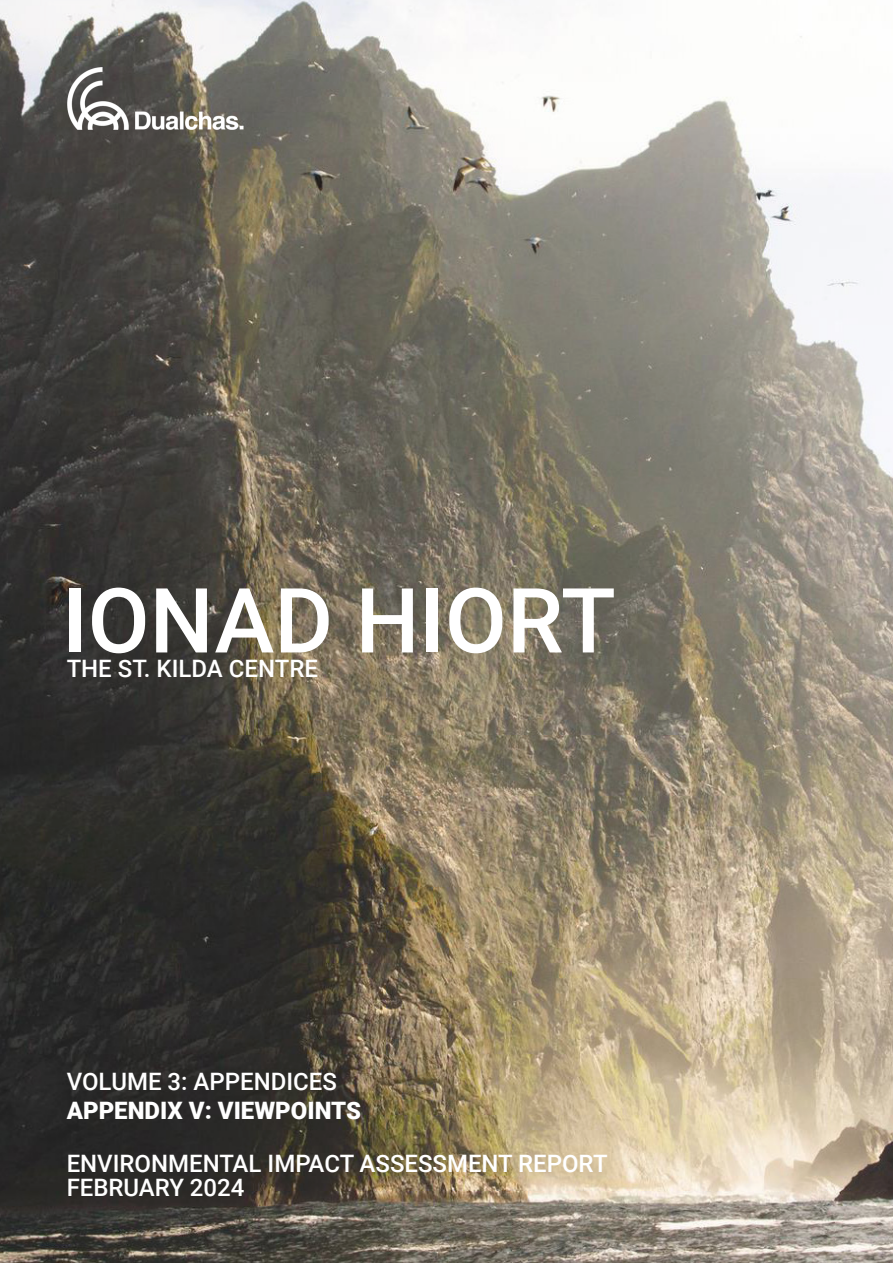
<style>
.page{position:relative;width:893px;height:1263px;background:#fff}
.page>*{position:absolute;margin:0;border:0;box-sizing:border-box;transform-origin:0 0}
.t1{font:500 90px "Roboto";color:#fff}
.t2{font:500 24px "Roboto";color:#fff}
.t3{font:900 24px "Roboto";color:#fff}
</style>
<div class="page">
<img style="left:0;top:0;width:893px;height:1263px">
<img style="left:68px;top:68px;width:185px;height:61px">
<h1 class="t1" style="left:62px;top:557px;width:555px">IONAD HIORT</h1>
<p class="t2" style="left:67px;top:652px;width:253px">THE ST. KILDA CENTRE</p>
<p class="t2" style="left:67px;top:1064px;width:272px">VOLUME 3: APPENDICES</p>
<p class="t3" style="left:67px;top:1093px;width:296px">APPENDIX V: VIEWPOINTS</p>
<p class="t2" style="left:67px;top:1146px;width:542px">ENVIRONMENTAL IMPACT ASSESSMENT REPORT</p>
<p class="t2" style="left:67px;top:1170px;width:179px">FEBRUARY 2024</p>
</div>
